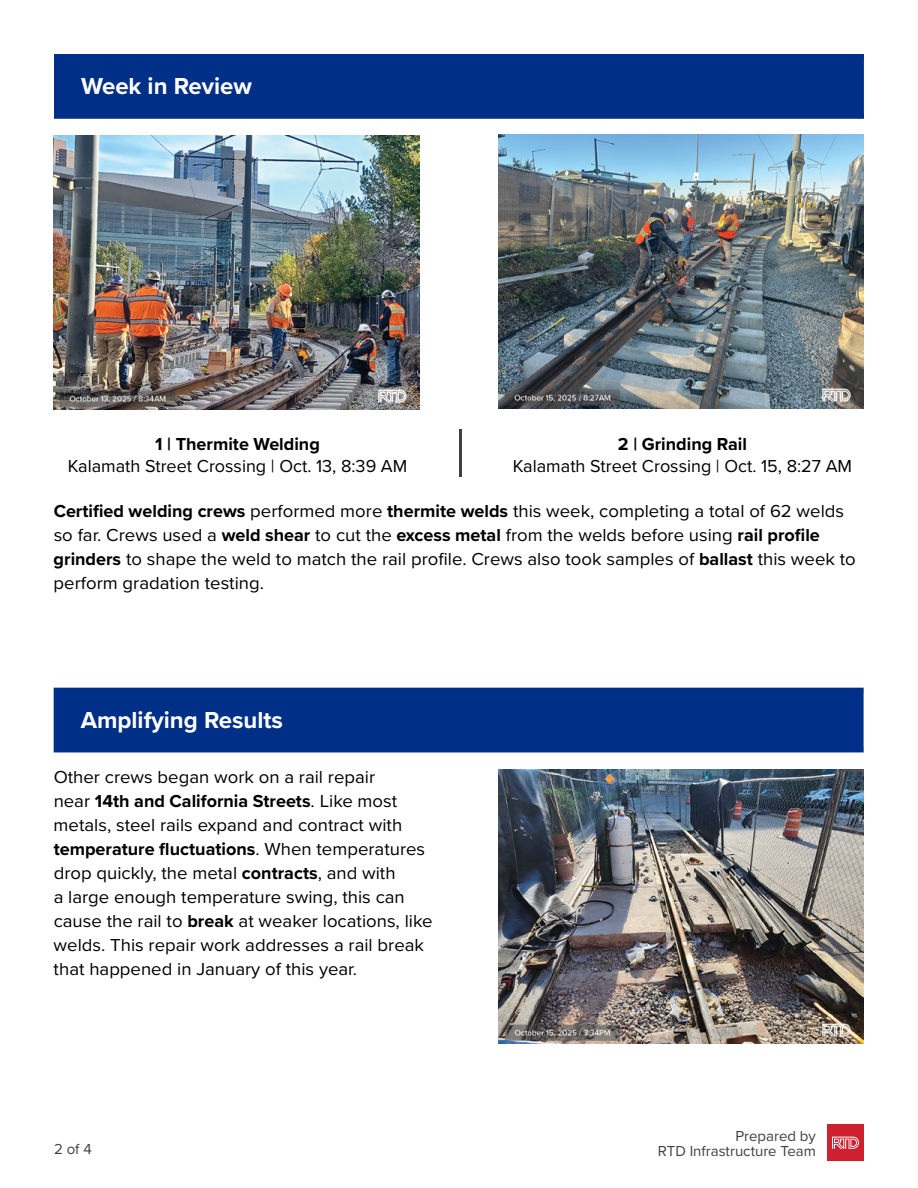
<style>
.page{position:relative;width:918px;height:1188px;background:#fff}
.page>*{position:absolute;margin:0;border:0;box-sizing:border-box;transform-origin:0 0}
.t1{font:700 24px "Proxima Nova";color:#fff}
.Paragraph_Style_1{font:18px/24px "Proxima Nova";color:#000;text-align:center}
.t2{font:15px/15px "Proxima Nova Regular 2";color:#404040;text-align:right}
.t3{font:15px "Proxima Nova";color:#404040}
.s1{font-weight:700}
</style>
<div class="page">
<div style="left:54px;top:54px;width:810px;height:65px;background:#002f87"></div>
<img style="left:54px;top:135px;width:365px;height:274px">
<img style="left:498px;top:135px;width:366px;height:274px">
<div style="left:54px;top:688px;width:810px;height:64px;background:#002f87"></div>
<img style="left:498px;top:769px;width:366px;height:274px">
<hr style="left:459px;top:429px;width:2px;height:48px;background:#404040">
<div style="left:827px;top:1124px;width:37px;height:37px;background:#ce202f"></div>
<svg style="left:832px;top:1137px;width:27px;height:12px"></svg>
<p class="t1" style="left:81px;top:68px;width:172px">Week in Review</p>
<p class="Paragraph_Style_1" style="left:68px;top:433px;width:341px;line-height:21.6px"><span class="s1">1 | Thermite Welding<br></span>Kalamath Street Crossing | Oct. 13, 8:39 AM</p>
<p class="Paragraph_Style_1" style="left:513px;top:433px;width:341px;line-height:21.6px"><span class="s1">2 | Grinding Rail<br></span>Kalamath Street Crossing | Oct. 15, 8:27 AM</p>
<p class="Paragraph_Style_1" style="left:54px;top:498px;width:804px;text-align:left"><span class="s1">Certified welding crews</span> performed more <span class="s1">thermite welds</span> this week, completing a total of 62 welds so far. Crews used a <span class="s1">weld shear</span> to cut the <span class="s1">excess metal</span> from the welds before using <span class="s1">rail profile grinders</span> to shape the weld to match the rail profile. Crews also took samples of <span class="s1">ballast</span> this week to perform gradation testing.</p>
<p class="t1" style="left:81px;top:702px;width:204px">Amplifying Results</p>
<p class="Paragraph_Style_1" style="left:54px;top:765px;width:380px;text-align:left">Other crews began work on a rail repair<br>near <span class="s1">14th and California Streets</span>. Like most metals, steel rails expand and contract with <span class="s1">temperature fluctuations</span>. When temperatures drop quickly, the metal <span class="s1">contracts</span>, and with<br>a large enough temperature swing, this can cause the rail to <span class="s1">break</span> at weaker locations, like welds. This repair work addresses a rail break that happened in January of this year.</p>
<p class="t3" style="left:54px;top:1138px;width:39px">2 of 4</p>
<p class="t2" style="left:658px;top:1128px;width:160px">Prepared by<br>RTD Infrastructure Team</p>
</div>
